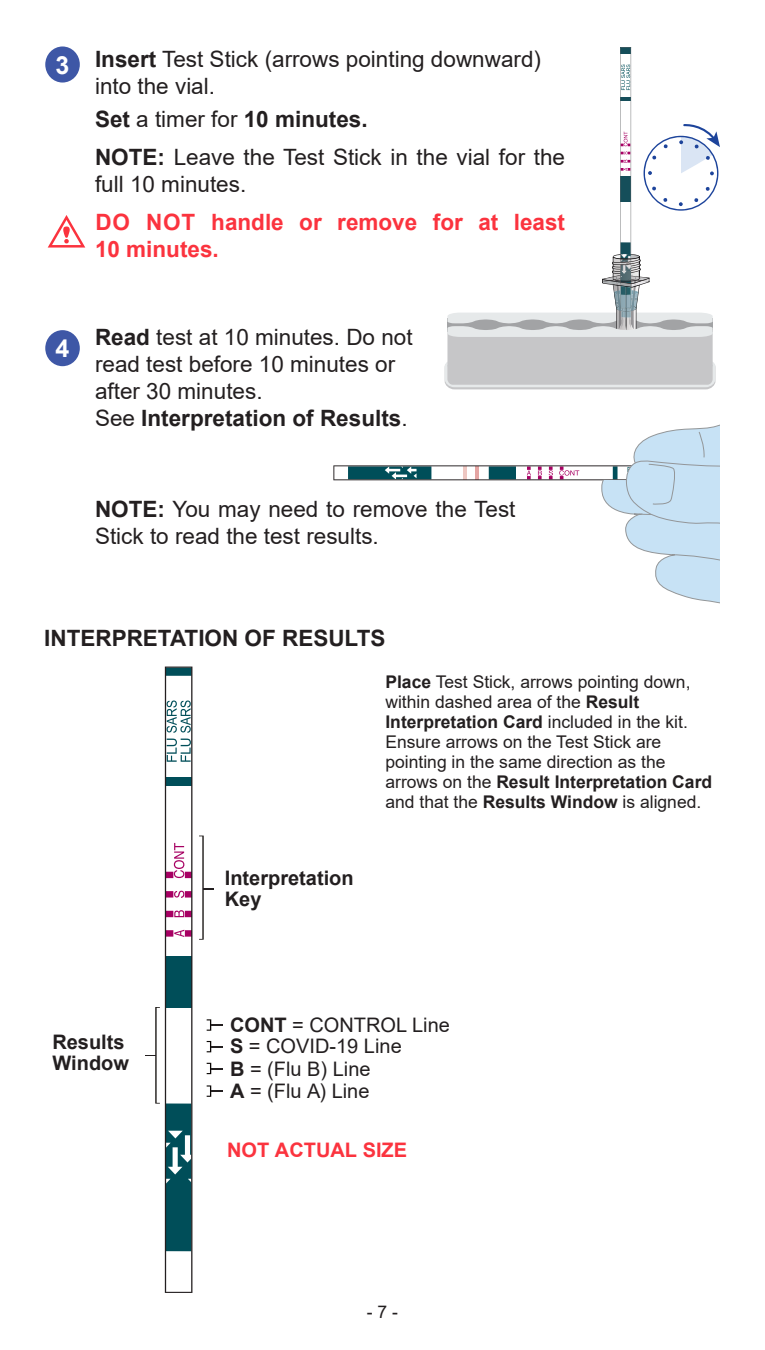
<style>
.page{position:relative;width:765px;height:1350px;background:#fff}
.page>*{position:absolute;margin:0;border:0;box-sizing:border-box;transform-origin:0 0}
.Procedure_Steps{font:700 25px "Arial";color:#fff}
.Procedure_Steps-2{font:22.5px/27px "Arial";color:#231f20}
.Procedure_Steps-3{font:700 22.5px "Arial";color:#231f20}
.Procedure_Steps-4{font:700 22.5px/27px "Arial";color:#fb333e}
.t1{font:20px/22px "Arial";color:#231f20}
.t2{font:700 20px/20.8px "Arial";color:#231f20}
.t3{font:700 20px "Arial";color:#fb333e}
.Body_Text{font:17.5px/20px "Arial";color:#231f20}
.s1{font-weight:700}
.s2{font-weight:400}
</style>
<div class="page">
<div style="left:45px;top:46px;width:35px;height:37px;background:#3e57a6;border-radius:50%"></div>
<div style="left:45px;top:330px;width:35px;height:36px;background:#3e57a6;border-radius:50%"></div>
<svg style="left:333px;top:424px;width:387px;height:180px"></svg>
<svg style="left:47px;top:215px;width:39px;height:33px"></svg>
<svg style="left:445px;top:48px;width:275px;height:341px"></svg>
<svg style="left:207px;top:1019px;width:16px;height:12px"></svg>
<svg style="left:207px;top:1041px;width:16px;height:11px"></svg>
<svg style="left:145px;top:667px;width:47px;height:626px"></svg>
<svg style="left:199px;top:836px;width:15px;height:104px"></svg>
<svg style="left:207px;top:1063px;width:16px;height:11px"></svg>
<svg style="left:207px;top:1085px;width:16px;height:12px"></svg>
<p class="Procedure_Steps" style="left:55px;top:47px;width:15px">3</p>
<p class="Procedure_Steps-2" style="left:95px;top:45px;width:447px"><span class="s1">Insert</span> Test Stick (arrows pointing downward) into the vial.</p>
<p class="Procedure_Steps-3" style="left:95px;top:103px;width:274px">Set <span class="s2">a timer for</span> 10 minutes.</p>
<p class="Procedure_Steps-2" style="left:95px;top:143px;width:472px"><span class="s1">NOTE:</span> Leave the Test Stick in the vial for the full 10 minutes.</p>
<p class="Procedure_Steps-4" style="left:95px;top:209px;width:472px">DO NOT handle or remove for at least<br>10 minutes.</p>
<p class="Procedure_Steps" style="left:55px;top:331px;width:15px">4</p>
<p class="Procedure_Steps-2" style="left:95px;top:323px;width:319px"><span class="s1">Read</span> test at 10 minutes. Do not read test before 10 minutes or after 30 minutes.<br>See <span class="s1">Interpretation of Results</span>.</p>
<p class="Procedure_Steps-2" style="left:95px;top:495px;width:422px"><span class="s1">NOTE:</span> You may need to remove the Test<br>Stick to read the test results.</p>
<p class="Procedure_Steps-3" style="left:44px;top:623px;width:343px">INTERPRETATION OF RESULTS</p>
<p class="t2" style="left:52px;top:1032px;width:78px">Results<br>Window</p>
<p class="t2" style="left:225px;top:868px;width:130px">Interpretation<br>Key</p>
<p class="Body_Text" style="left:385px;top:672px;width:328px"><span class="s1">Place</span> Test Stick, arrows pointing down, within dashed area of the <span class="s1">Result Interpretation Card</span> included in the kit.<br>Ensure arrows on the Test Stick are pointing in the same direction as the arrows on the <span class="s1">Result Interpretation Card </span>and that the <span class="s1">Results Window</span> is aligned.</p>
<p class="t1" style="left:230px;top:1014px;width:221px"><span class="s1">CONT</span> = CONTROL Line<br><span class="s1">S</span> = COVID-19 Line<br><span class="s1">B</span> = (Flu B) Line<br><span class="s1">A</span> = (Flu A) Line</p>
<p class="t3" style="left:227px;top:1136px;width:181px">NOT ACTUAL SIZE</p>
<p class="Body_Text" style="left:367px;top:1301px;width:33px">- 7 -</p>
</div>
